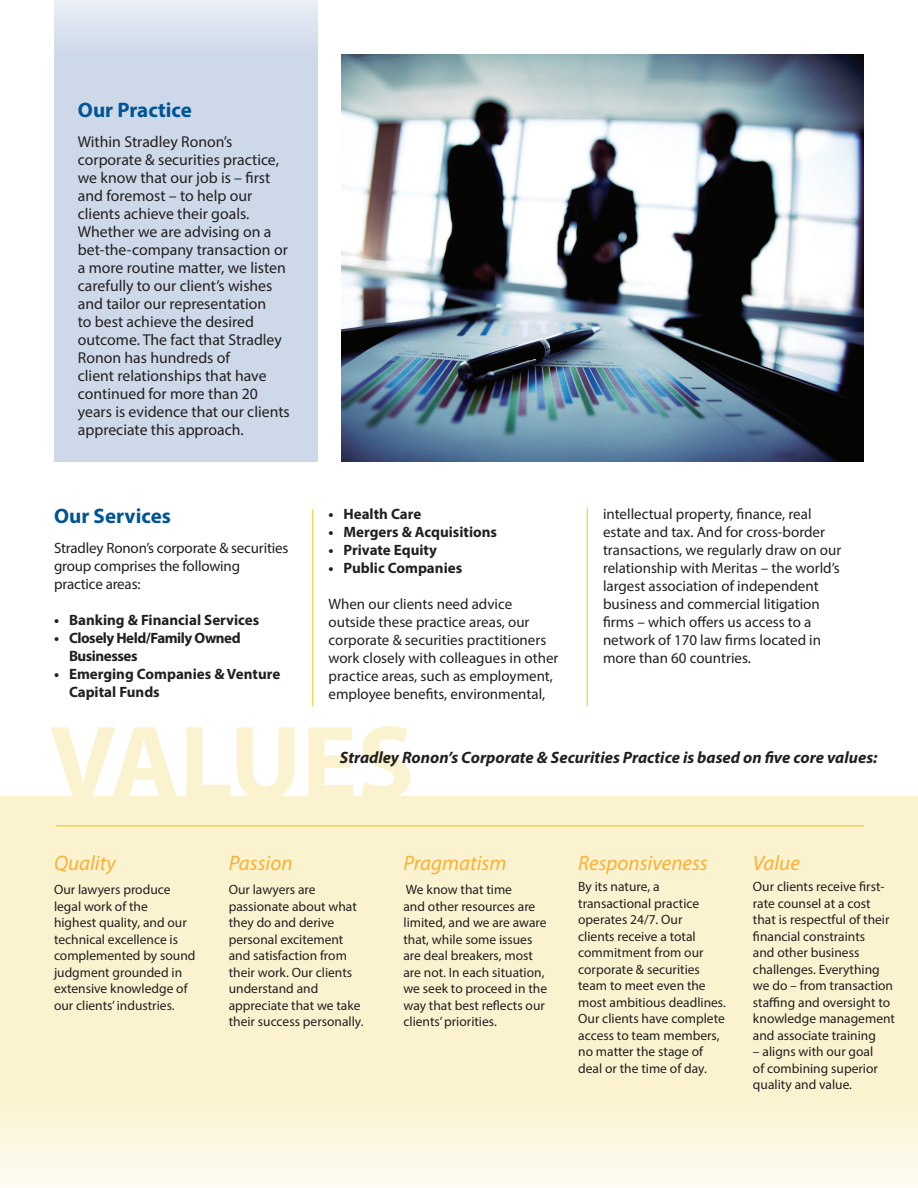
<style>
.page{position:relative;width:918px;height:1188px;background:#fff}
.page>*{position:absolute;margin:0;border:0;box-sizing:border-box;transform-origin:0 0}
.t1{font:700 105px "Myriad Pro";color:#fbf3d0}
.t2{font:italic 21px "Myriad Pro";color:#fbb033}
.t3{font:700 21px "Myriad Pro";color:#005594}
.t4{font:italic 700 16.5px "Myriad Pro";color:#231f20}
.t5{font:15.75px/18px "Myriad Pro";color:#231f20}
.t6{font:15px/18px "Myriad Pro";color:#231f20}
.t7{font:700 15px/18px "Myriad Pro";color:#231f20}
.t8{font:700 15px/18px "Myriad Pro";letter-spacing:-.03em;color:#231f20}
.t9{font:13.5px/16.5px "Myriad Pro";color:#231f20}
</style>
<div class="page">
<div style="left:54px;top:0;width:264px;height:462px;background:#cdd8e9"></div>
<hr style="left:587px;top:508px;width:1px;height:198px;background:#f0cb02">
<hr style="left:312px;top:510px;width:1px;height:196px;background:#f0cb02">
<svg style="left:0;top:796px;width:918px;height:392px;background:#fbf3d3"></svg>
<hr style="left:56px;top:825px;width:808px;height:1px;background:#f0cb02">
<img style="left:341px;top:54px;width:523px;height:407px">
<h2 class="t3" style="left:78px;top:96px;width:116px">Our Practice</h2>
<p class="t5" style="left:78px;top:132px;width:213px">Within Stradley Ronon’s corporate &amp; securities practice, we know that our job is – first and foremost – to help our clients achieve their goals.<br>Whether we are advising on a bet-the-company transaction or a more routine matter, we listen carefully to our client’s wishes and tailor our representation<br>to best achieve the desired outcome. The fact that Stradley<br>Ronon has hundreds of<br>client relationships that have continued for more than 20 years is evidence that our clients appreciate this approach.</p>
<h2 class="t3" style="left:54px;top:503px;width:118px">Our Services</h2>
<p class="t6" style="left:54px;top:539px;width:236px">Stradley Ronon’s corporate &amp; securities group comprises the following practice areas:</p>
<p class="t7" style="left:54px;top:611px;width:207px">• Banking &amp; Financial Services</p>
<p class="t8" style="left:69px;top:629px;width:173px;text-indent:-15px">• Closely Held/Family Owned<br>Businesses</p>
<p class="t7" style="left:69px;top:665px;width:213px;text-indent:-15px">• Emerging Companies &amp; Venture<br>Capital Funds</p>
<p class="t7" style="left:328px;top:504px;width:94px">• Health Care</p>
<p class="t7" style="left:328px;top:522px;width:170px">• Mergers &amp; Acquisitions</p>
<p class="t7" style="left:328px;top:540px;width:110px">• Private Equity</p>
<p class="t7" style="left:328px;top:558px;width:135px">• Public Companies</p>
<p class="t6" style="left:328px;top:595px;width:231px">When our clients need advice outside these practice areas, our corporate &amp; securities practitioners work closely with colleagues in other practice areas, such as employment, employee benefits, environmental,</p>
<p class="t6" style="left:603px;top:505px;width:240px">intellectual property, finance, real estate and tax. And for cross-border transactions, we regularly draw on our relationship with Meritas – the world’s largest association of independent business and commercial litigation firms – which offers us access to a network of 170 law firms located in more than 60 countries.</p>
<h1 class="t1" style="left:50px;top:694px;width:366px">VALUES</h1>
<p class="t4" style="left:340px;top:746px;width:539px">Stradley Ronon’s Corporate &amp; Securities Practice is based on five core values:</p>
<h2 class="t2" style="left:54px;top:850px;width:63px">Quality</h2>
<p class="t9" style="left:54px;top:881px;width:143px">Our lawyers produce legal work of the<br>highest quality, and our technical excellence is complemented by sound judgment grounded in extensive knowledge of our clients’ industries.</p>
<h2 class="t2" style="left:229px;top:850px;width:65px">Passion</h2>
<p class="t9" style="left:229px;top:881px;width:136px">Our lawyers are passionate about what they do and derive personal excitement and satisfaction from their work. Our clients understand and appreciate that we take their success personally.</p>
<h2 class="t2" style="left:403px;top:850px;width:104px">Pragmatism</h2>
<p class="t9" style="left:403px;top:881px;width:145px">We know that time<br>and other resources are limited, and we are aware that, while some issues are deal breakers, most are not. In each situation, we seek to proceed in the way that best reflects our clients’ priorities.</p>
<h2 class="t2" style="left:578px;top:850px;width:131px">Responsiveness</h2>
<p class="t9" style="left:578px;top:878px;width:149px">By its nature, a transactional practice operates 24/7. Our<br>clients receive a total commitment from our corporate &amp; securities team to meet even the most ambitious deadlines.<br>Our clients have complete access to team members, no matter the stage of deal or the time of day.</p>
<h2 class="t2" style="left:753px;top:850px;width:48px">Value</h2>
<p class="t9" style="left:753px;top:878px;width:144px">Our clients receive first&shy;rate counsel at a cost that is respectful of their financial constraints<br>and other business challenges. Everything we do – from transaction staffing and oversight to knowledge management and associate training</p>
<p class="t9" style="left:753px;top:1043px;width:126px">– aligns with our goal of combining superior quality and value.</p>
</div>
